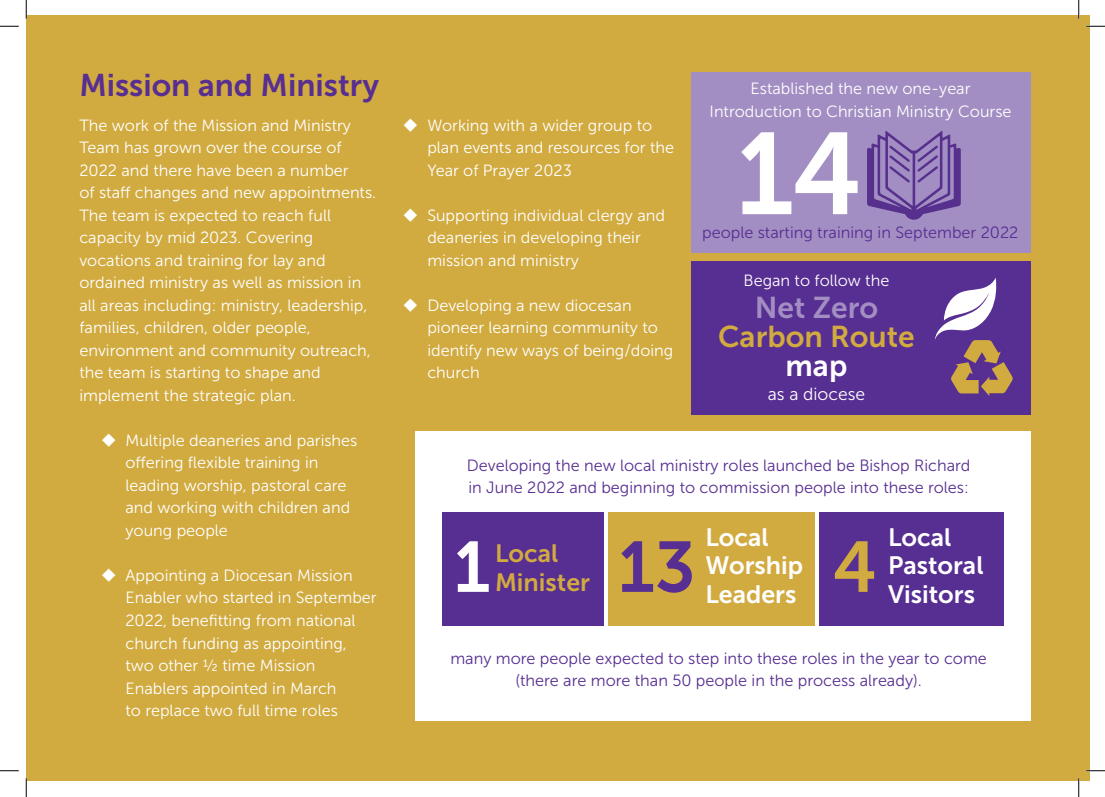
<style>
.page{position:relative;width:1105px;height:797px;background:#fff}
.page>*{position:absolute;margin:0;border:0;box-sizing:border-box;transform-origin:0 0}
.t1{font:71.25px "Museo Sans 700";color:#572e91}
.t2{font:71.25px "Museo Sans 700";color:#fff}
.t3{font:71.25px "Museo Sans 700";color:#d1aa40}
.t4{font:31.25px "Museo Sans 700";color:#572e91}
.t5{font:30px "Museo Sans 700";color:#d1aa40}
.t6{font:30px "Museo Sans 700";color:#a28ec3}
.t7{font:30px "Museo Sans 700";color:#fff}
.t8{font:25px/28.8px "Museo Sans 700";color:#fff}
.t9{font:25px/28.8px "Museo Sans 700";color:#d1aa40}
.t10{font:17.5px "Museo Sans 300";color:#fff}
.t11{font:16.25px/22.5px "Museo Sans 300";color:#fff}
.t12{font:16.25px/22.5px "Museo Sans 300";color:#572e91}
</style>
<div class="page">
<div style="left:26px;top:16px;width:1063px;height:765px;background:#d1aa40"></div>
<div style="left:692px;top:72px;width:339px;height:180px;background:#a28ec3"></div>
<svg style="left:741px;top:132px;width:116px;height:82px"></svg>
<svg style="left:867px;top:131px;width:94px;height:89px"></svg>
<div style="left:692px;top:262px;width:339px;height:153px;background:#572e91"></div>
<svg style="left:935px;top:277px;width:78px;height:119px"></svg>
<div style="left:415px;top:431px;width:616px;height:289px;background:#fff"></div>
<div style="left:442px;top:512px;width:162px;height:113px;background:#572e91"></div>
<div style="left:608px;top:512px;width:207px;height:113px;background:#d1aa40"></div>
<div style="left:819px;top:512px;width:184px;height:113px;background:#572e91"></div>
<svg style="left:0;top:25px;width:19px;height:2px"></svg>
<svg style="left:1086px;top:25px;width:19px;height:2px"></svg>
<svg style="left:0;top:770px;width:19px;height:1px"></svg>
<svg style="left:1086px;top:770px;width:19px;height:1px"></svg>
<svg style="left:25px;top:0;width:2px;height:19px"></svg>
<svg style="left:25px;top:778px;width:2px;height:19px"></svg>
<svg style="left:1078px;top:0;width:1px;height:19px"></svg>
<svg style="left:1078px;top:778px;width:1px;height:19px"></svg>
<h2 class="t4" style="left:79px;top:68px;width:301px">Mission and Ministry</h2>
<p class="t11" style="left:79px;top:114px;width:298px">The work of the Mission and Ministry Team has grown over the course of 2022 and there have been a number<br>of staff changes and new appointments.<br>The team is expected to reach full capacity by mid 2023. Covering vocations and training for lay and ordained ministry as well as mission in all areas including: ministry, leadership, families, children, older people, environment and community outreach, the team is starting to shape and implement the strategic plan.</p>
<p class="t11" style="left:125px;top:429px;width:233px">Multiple deaneries and parishes offering flexible training in leading worship, pastoral care and working with children and young people</p>
<p class="t11" style="left:125px;top:564px;width:253px">Appointing a Diocesan Mission<br>Enabler who started in September<br>2022, benefitting from national church funding as appointing, two other ½ time Mission<br>Enablers appointed in March<br>to replace two full time roles</p>
<p class="t11" style="left:427px;top:114px;width:248px">Working with a wider group to plan events and resources for the<br>Year of Prayer 2023</p>
<p class="t11" style="left:427px;top:204px;width:239px">Supporting individual clergy and deaneries in developing their mission and ministry</p>
<p class="t11" style="left:427px;top:294px;width:247px">Developing a new diocesan pioneer learning community to identify new ways of being/doing church</p>
<p class="t11" style="left:709px;top:77px;width:303px;text-align:center">Established the new one-year<br>Introduction to Christian Ministry Course</p>
<p class="t12" style="left:702px;top:221px;width:318px">people starting training in September 2022</p>
<p class="t11" style="left:743px;top:269px;width:147px">Began to follow the</p>
<h3 class="t6" style="left:755px;top:291px;width:125px">Net Zero</h3>
<h3 class="t5" style="left:718px;top:320px;width:198px">Carbon Route</h3>
<h3 class="t7" style="left:785px;top:348px;width:63px">map</h3>
<p class="t10" style="left:768px;top:384px;width:99px">as a diocese</p>
<p class="t12" style="left:467px;top:454px;width:505px">Developing the new local ministry roles launched be Bishop Richard in June 2022 and beginning to commission people into these roles:</p>
<h1 class="t2" style="left:454px;top:527px;width:38px">1</h1>
<h3 class="t9" style="left:495px;top:539px;width:97px">Local<br>Minister</h3>
<h1 class="t1" style="left:618px;top:527px;width:79px">13</h1>
<h3 class="t8" style="left:705px;top:522px;width:99px">Local<br>Worship<br>Leaders</h3>
<h1 class="t3" style="left:833px;top:527px;width:46px">4</h1>
<h3 class="t8" style="left:888px;top:522px;width:97px">Local<br>Pastoral<br>Visitors</h3>
<p class="t12" style="left:450px;top:647px;width:538px;text-align:center">many more people expected to step into these roles in the year to come (there are more than 50 people in the process already).</p>
</div>
